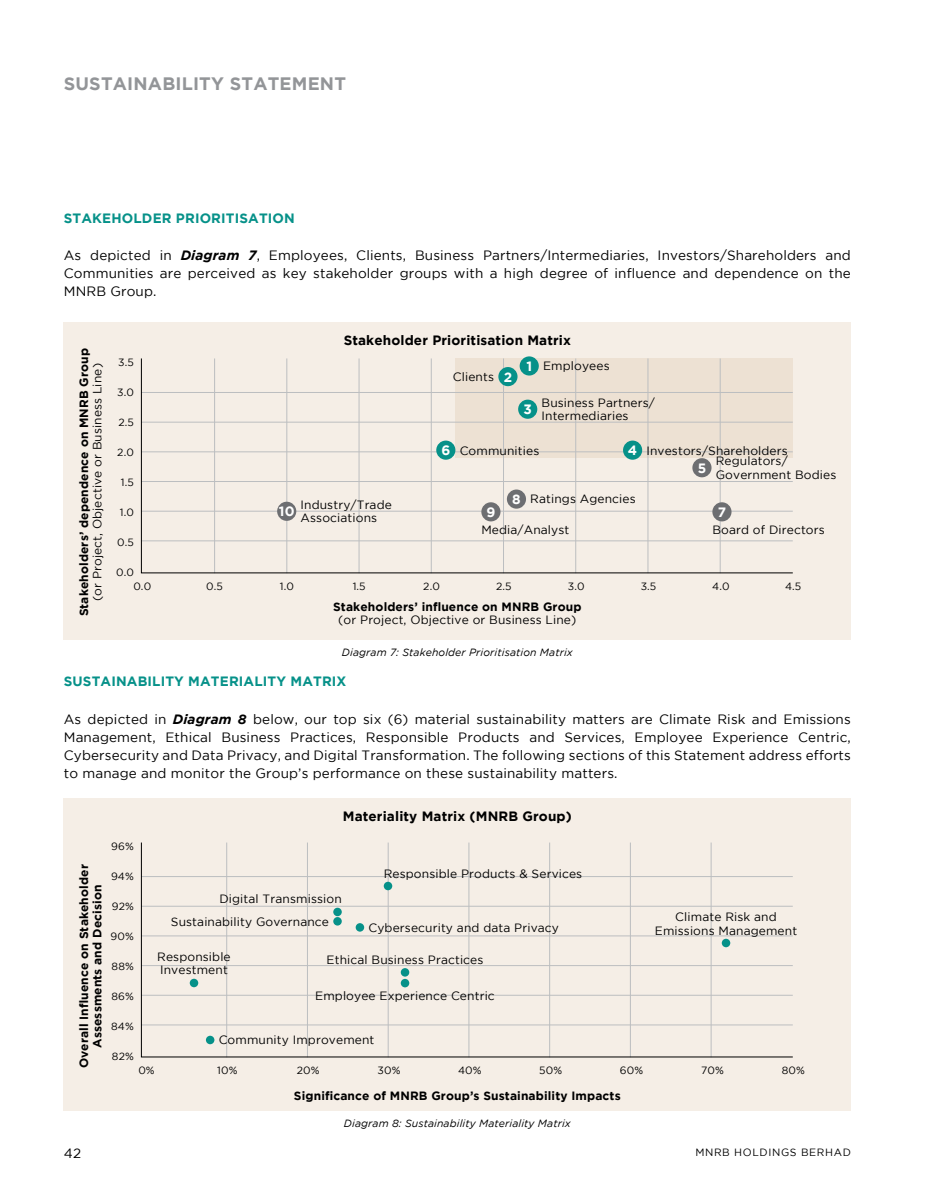
<style>
.page{position:relative;width:936px;height:1191px;background:#fff}
.page>*{position:absolute;margin:0;border:0;box-sizing:border-box;transform-origin:0 0}
.t1{font:700 18px "Gotham";letter-spacing:.01em;color:#939598}
.t2{font:13.5px/18px "Gotham";letter-spacing:.01em;color:#000;text-align:justify}
.t3{font:700 13.5px "Gotham";letter-spacing:.01em;color:#000}
.t4{font:700 13.5px "Gotham";letter-spacing:.01em;color:#069189}
.t5{font:700 13.5px "Gotham";color:#fff}
.t6{font:12px/13.5px "Gotham";letter-spacing:.01em;color:#000}
.t7{font:700 12px/13.5px "Gotham";letter-spacing:.01em;color:#000;text-align:center}
.t8{font:10.5px "Gotham";letter-spacing:.01em;color:#000}
.t9{font:italic 10.5px "Gotham";letter-spacing:.01em;color:#000}
.t10{font:10.5px "Gotham";letter-spacing:.06em;color:#000}
.s1{font-weight:700;font-style:italic}
.s2{font-weight:700;font-size:13.5px;color:#fff}
</style>
<div class="page">
<div style="left:64px;top:322px;width:786px;height:317px;background:#f5eee6"></div>
<div style="left:64px;top:798px;width:786px;height:312px;background:#f5eee6"></div>
<svg style="left:141px;top:358px;width:652px;height:215px"></svg>
<svg style="left:141px;top:842px;width:652px;height:215px"></svg>
<div style="left:519px;top:356px;width:19px;height:19px;background:#069189;border-radius:50%"></div>
<svg style="left:721px;top:938px;width:9px;height:9px"></svg>
<div style="left:384px;top:881px;width:8px;height:9px;background:#069189;border-radius:50%"></div>
<div style="left:355px;top:923px;width:9px;height:8px;background:#069189;border-radius:50%"></div>
<svg style="left:333px;top:907px;width:9px;height:9px"></svg>
<div style="left:333px;top:917px;width:9px;height:8px;background:#069189;border-radius:50%"></div>
<div style="left:401px;top:968px;width:8px;height:8px;background:#069189;border-radius:50%"></div>
<div style="left:190px;top:978px;width:8px;height:9px;background:#069189;border-radius:50%"></div>
<div style="left:206px;top:1035px;width:8px;height:9px;background:#069189;border-radius:50%"></div>
<div style="left:401px;top:979px;width:8px;height:8px;background:#069189;border-radius:50%"></div>
<div style="left:518px;top:399px;width:19px;height:20px;background:#069189;border-radius:50%"></div>
<div style="left:436px;top:440px;width:19px;height:20px;background:#069189;border-radius:50%"></div>
<div style="left:623px;top:440px;width:19px;height:20px;background:#069189;border-radius:50%"></div>
<div style="left:712px;top:502px;width:19px;height:19px;background:#6d6e71;border-radius:50%"></div>
<div style="left:481px;top:502px;width:19px;height:19px;background:#6d6e71;border-radius:50%"></div>
<div style="left:507px;top:489px;width:19px;height:19px;background:#6d6e71;border-radius:50%"></div>
<div style="left:277px;top:502px;width:19px;height:19px;background:#6d6e71;border-radius:50%"></div>
<div style="left:498px;top:367px;width:19px;height:19px;background:#069189;border-radius:50%"></div>
<div style="left:692px;top:458px;width:19px;height:19px;background:#6d6e71;border-radius:50%"></div>
<h1 class="t1" style="left:64px;top:73px;width:284px">SUSTAINABILITY STATEMENT</h1>
<p class="t4" style="left:64px;top:210px;width:232px">STAKEHOLDER PRIORITISATION</p>
<p class="t2" style="left:64px;top:246px;width:788px">As depicted in <span class="s1">Diagram 7</span>, Employees, Clients, Business Partners/Intermediaries, Investors/Shareholders and Communities are perceived as key stakeholder groups with a high degree of influence and dependence on the MNRB Group.</p>
<p class="t7" style="left:77px;top:616px;width:270px;rotate:-90deg">Stakeholders’ dependence on MNRB Group</p>
<p class="t6" style="left:90px;top:601px;width:239px;rotate:-90deg">(or Project, Objective or Business Line)</p>
<p class="t8" style="left:118px;top:356px;width:17px">3.5</p>
<p class="t8" style="left:117px;top:386px;width:18px">3.0</p>
<p class="t8" style="left:118px;top:416px;width:17px">2.5</p>
<p class="t8" style="left:117px;top:446px;width:18px">2.0</p>
<p class="t8" style="left:121px;top:476px;width:14px">1.5</p>
<p class="t8" style="left:120px;top:506px;width:16px">1.0</p>
<p class="t8" style="left:117px;top:536px;width:18px">0.5</p>
<p class="t8" style="left:116px;top:566px;width:19px">0.0</p>
<p class="t3" style="left:343px;top:332px;width:229px">Stakeholder Prioritisation Matrix</p>
<p class="t6" style="left:453px;top:370px;width:61px">Clients <span class="s2">2</span></p>
<p class="t6" style="left:526px;top:359px;width:85px"><span class="s2">1</span> Employees</p>
<p class="t6" style="left:300px;top:498px;width:93px">Industry/Trade<br>Associations</p>
<p class="t5" style="left:279px;top:504px;width:17px">10</p>
<p class="t6" style="left:541px;top:396px;width:115px">Business Partners/<br>Intermediaries</p>
<p class="t5" style="left:523px;top:402px;width:10px">3</p>
<p class="t6" style="left:441px;top:443px;width:99px"><span class="s2">6</span> Communities</p>
<p class="t6" style="left:628px;top:443px;width:161px"><span class="s2">4</span> Investors/Shareholders</p>
<p class="t5" style="left:697px;top:460px;width:10px">5</p>
<p class="t6" style="left:715px;top:454px;width:122px">Regulators/<br>Government Bodies</p>
<p class="t5" style="left:486px;top:504px;width:10px">9</p>
<p class="t6" style="left:512px;top:492px;width:125px"><span class="s2">8</span> Ratings Agencies</p>
<p class="t6" style="left:481px;top:523px;width:90px">Media/Analyst</p>
<p class="t5" style="left:717px;top:504px;width:10px">7</p>
<p class="t6" style="left:712px;top:523px;width:114px">Board of Directors</p>
<p class="t8" style="left:133px;top:581px;width:19px">0.0</p>
<p class="t8" style="left:206px;top:581px;width:18px">0.5</p>
<p class="t8" style="left:280px;top:581px;width:16px">1.0</p>
<p class="t8" style="left:353px;top:581px;width:14px">1.5</p>
<p class="t8" style="left:423px;top:581px;width:18px">2.0</p>
<p class="t8" style="left:496px;top:581px;width:17px">2.5</p>
<p class="t8" style="left:568px;top:581px;width:18px">3.0</p>
<p class="t8" style="left:640px;top:581px;width:17px">3.5</p>
<p class="t8" style="left:712px;top:581px;width:19px">4.0</p>
<p class="t8" style="left:785px;top:581px;width:18px">4.5</p>
<p class="t7" style="left:333px;top:599px;width:250px">Stakeholders’ influence on MNRB Group</p>
<p class="t6" style="left:338px;top:613px;width:239px">(or Project, Objective or Business Line)</p>
<p class="t9" style="left:342px;top:646px;width:232px">Diagram 7: Stakeholder Prioritisation Matrix</p>
<p class="t4" style="left:64px;top:673px;width:284px">SUSTAINABILITY MATERIALITY MATRIX</p>
<p class="t2" style="left:64px;top:709px;width:788px">As depicted in <span class="s1">Diagram 8</span> below, our top six (6) material sustainability matters are Climate Risk and Emissions Management, Ethical Business Practices, Responsible Products and Services, Employee Experience Centric, Cybersecurity and Data Privacy, and Digital Transformation. The following sections of this Statement address efforts to manage and monitor the Group’s performance on these sustainability matters.</p>
<p class="t7" style="left:77px;top:1068px;width:205px;rotate:-90deg">Overall Influence on Stakeholder<br>Assessments and Decision</p>
<p class="t8" style="left:111px;top:840px;width:24px">96%</p>
<p class="t8" style="left:111px;top:870px;width:24px">94%</p>
<p class="t8" style="left:112px;top:900px;width:24px">92%</p>
<p class="t8" style="left:111px;top:930px;width:25px">90%</p>
<p class="t8" style="left:112px;top:960px;width:24px">88%</p>
<p class="t8" style="left:111px;top:990px;width:24px">86%</p>
<p class="t8" style="left:111px;top:1020px;width:24px">84%</p>
<p class="t8" style="left:112px;top:1050px;width:23px">82%</p>
<p class="t3" style="left:343px;top:808px;width:230px">Materiality Matrix (MNRB Group)</p>
<p class="t6" style="left:384px;top:866px;width:200px">Responsible Products &amp; Services</p>
<p class="t6" style="left:171px;top:888px;width:172px;line-height:22.2px;text-indent:49px">Digital Transmission<br>Sustainability Governance</p>
<p class="t6" style="left:157px;top:949px;width:75px">Responsible</p>
<p class="t6" style="left:326px;top:952px;width:158px">Ethical Business Practices</p>
<p class="t6" style="left:160px;top:963px;width:69px">Investment</p>
<p class="t6" style="left:368px;top:920px;width:192px">Cybersecurity and data Privacy</p>
<p class="t6" style="left:315px;top:989px;width:181px">Employee Experience Centric</p>
<p class="t6" style="left:219px;top:1033px;width:157px">Community Improvement</p>
<p class="t6" style="left:654px;top:909px;width:144px;text-align:center">Climate Risk and<br>Emissions Management</p>
<p class="t8" style="left:138px;top:1064px;width:18px">0%</p>
<p class="t8" style="left:217px;top:1064px;width:22px">10%</p>
<p class="t8" style="left:297px;top:1064px;width:24px">20%</p>
<p class="t8" style="left:377px;top:1064px;width:24px">30%</p>
<p class="t8" style="left:458px;top:1064px;width:25px">40%</p>
<p class="t8" style="left:539px;top:1064px;width:24px">50%</p>
<p class="t8" style="left:620px;top:1064px;width:25px">60%</p>
<p class="t8" style="left:701px;top:1064px;width:24px">70%</p>
<p class="t8" style="left:781px;top:1064px;width:25px">80%</p>
<p class="t7" style="left:294px;top:1088px;width:328px">Significance of MNRB Group’s Sustainability Impacts</p>
<p class="t9" style="left:344px;top:1117px;width:228px">Diagram 8: Sustainability Materiality Matrix</p>
<p class="t2" style="left:64px;top:1144px;width:19px">42</p>
<p class="t10" style="left:695px;top:1146px;width:157px">MNRB HOLDINGS BERHAD</p>
</div>
